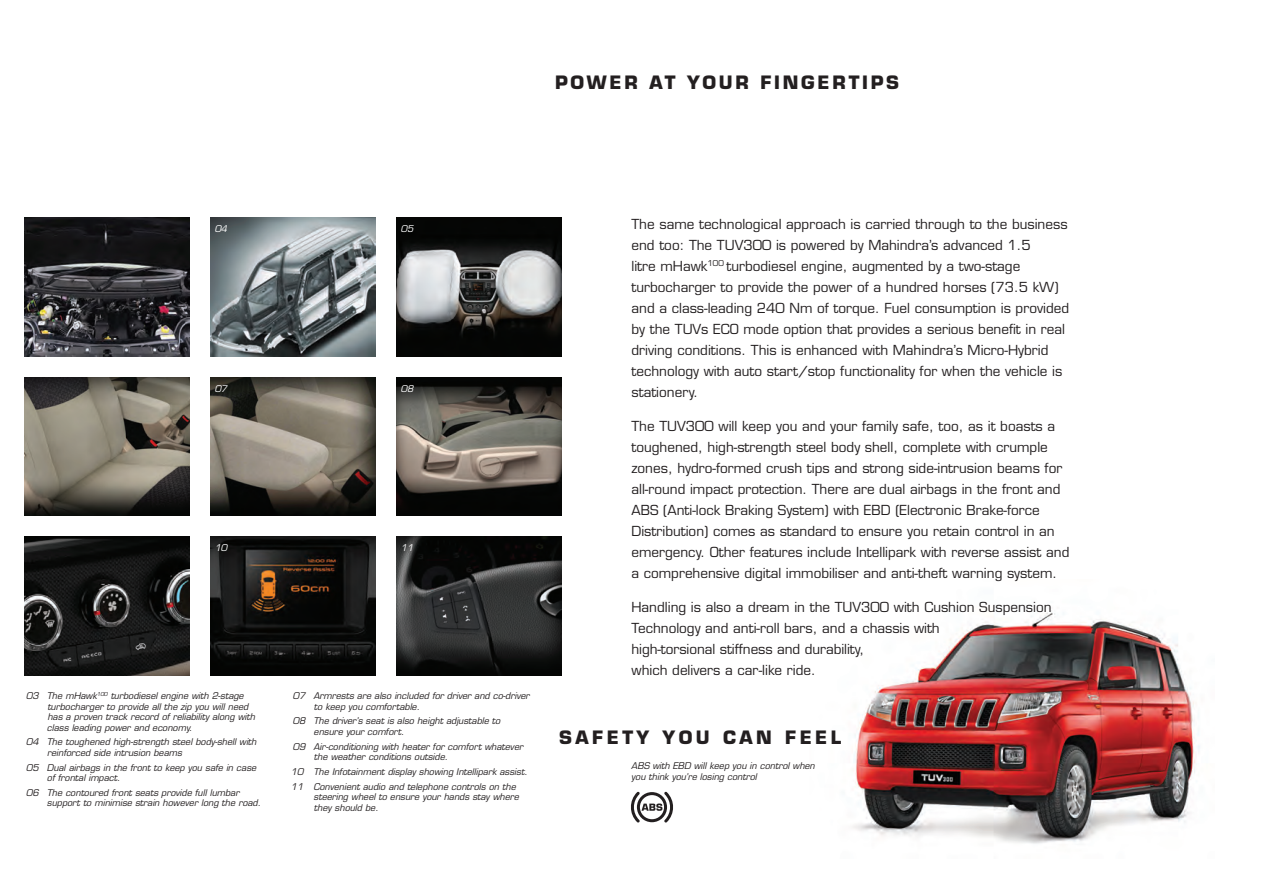
<style>
.page{position:relative;width:1263px;height:893px;background:#fff}
.page>*{position:absolute;margin:0;border:0;box-sizing:border-box;transform-origin:0 0}
.t1{font:700 18px "Eurostile";letter-spacing:.15em;color:#231f20}
.t2{font:700 18px "Eurostile";letter-spacing:.19em;color:#231f20}
.t3{font:13.5px/21px "Eurostile";color:#231f20}
.t4{font:italic 9px/10.5px "Eurostile";color:#231f20}
.t5{font:italic 9px "Eurostile";color:#fff}
</style>
<div class="page">
<img style="left:852px;top:610px;width:348px;height:234px">
<img style="left:210px;top:537px;width:165px;height:138px">
<img style="left:396px;top:218px;width:165px;height:138px">
<img style="left:24px;top:377px;width:165px;height:139px">
<img style="left:396px;top:377px;width:165px;height:139px">
<img style="left:24px;top:537px;width:165px;height:138px">
<img style="left:396px;top:537px;width:165px;height:138px">
<img style="left:210px;top:377px;width:165px;height:139px">
<img style="left:24px;top:218px;width:165px;height:138px">
<img style="left:210px;top:218px;width:165px;height:138px">
<svg style="left:631px;top:792px;width:42px;height:31px"></svg>
<h1 class="t1" style="left:555px;top:71px;width:345px">POWER AT YOUR FINGERTIPS</h1>
<p class="t5" style="left:215px;top:223px;width:14px">04</p>
<p class="t5" style="left:401px;top:223px;width:14px">05</p>
<p class="t5" style="left:215px;top:383px;width:14px">07</p>
<p class="t5" style="left:401px;top:383px;width:14px">08</p>
<p class="t5" style="left:215px;top:542px;width:14px">10</p>
<p class="t5" style="left:401px;top:542px;width:14px">11</p>
<p class="t4" style="left:47px;top:690px;width:210px;text-indent:-21px">03 The mHawk<sup>100</sup> turbodiesel engine with 2-stage turbocharger to provide all the zip you will need has a proven track record of reliability along with class leading power and economy.</p>
<p class="t4" style="left:47px;top:737px;width:211px;text-indent:-21px">04 The toughened high-strength steel body-shell with reinforced side intrusion beams</p>
<p class="t4" style="left:47px;top:762px;width:211px;text-indent:-21px">05 Dual airbags in the front to keep you safe in case of frontal impact.</p>
<p class="t4" style="left:47px;top:787px;width:215px;text-indent:-21px">06 The contoured front seats provide full lumbar support to minimise strain however long the road.</p>
<p class="t4" style="left:314px;top:690px;width:217px;text-indent:-21px">07 Armrests are also included for driver and co-driver to keep you comfortable.</p>
<p class="t4" style="left:314px;top:716px;width:188px;text-indent:-21px">08 The driver’s seat is also height adjustable to ensure your comfort.</p>
<p class="t4" style="left:314px;top:741px;width:211px;text-indent:-21px">09 Air-conditioning with heater for comfort whatever the weather conditions outside.</p>
<p class="t4" style="left:291px;top:764px;width:238px;line-height:14.7px">10 The Infotainment display showing Intellipark assist.<br>11 Convenient audio and telephone controls on the</p>
<p class="t4" style="left:314px;top:791px;width:207px">steering wheel to ensure your hands stay where they should be.</p>
<p class="t3" style="left:631px;top:213px;width:439px">The same technological approach is carried through to the business end too: The TUV300 is powered by Mahindra’s advanced 1.5<br>litre mHawk<sup>100</sup> turbodiesel engine, augmented by a two-stage turbocharger to provide the power of a hundred horses (73.5 kW) and a class-leading 240 Nm of torque. Fuel consumption is provided by the TUVs ECO mode option that provides a serious benefit in real driving conditions. This is enhanced with Mahindra’s Micro-Hybrid technology with auto start/stop functionality for when the vehicle is stationery.</p>
<p class="t3" style="left:631px;top:415px;width:439px">The TUV300 will keep you and your family safe, too, as it boasts a toughened, high-strength steel body shell, complete with crumple zones, hydro-formed crush tips and strong side-intrusion beams for all-round impact protection. There are dual airbags in the front and ABS (Anti-lock Braking System) with EBD (Electronic Brake-force Distribution) comes as standard to ensure you retain control in an emergency. Other features include Intellipark with reverse assist and a comprehensive digital immobiliser and anti-theft warning system.</p>
<p class="t3" style="left:631px;top:596px;width:421px">Handling is also a dream in the TUV300 with Cushion Suspension Technology and anti-roll bars, and a chassis with<br>high-torsional stiffness and durability,<br>which delivers a car-like ride.</p>
<h1 class="t2" style="left:559px;top:726px;width:284px">SAFETY YOU CAN FEEL</h1>
<p class="t4" style="left:631px;top:761px;width:185px">ABS with EBD will keep you in control when you think you’re losing control</p>
</div>
